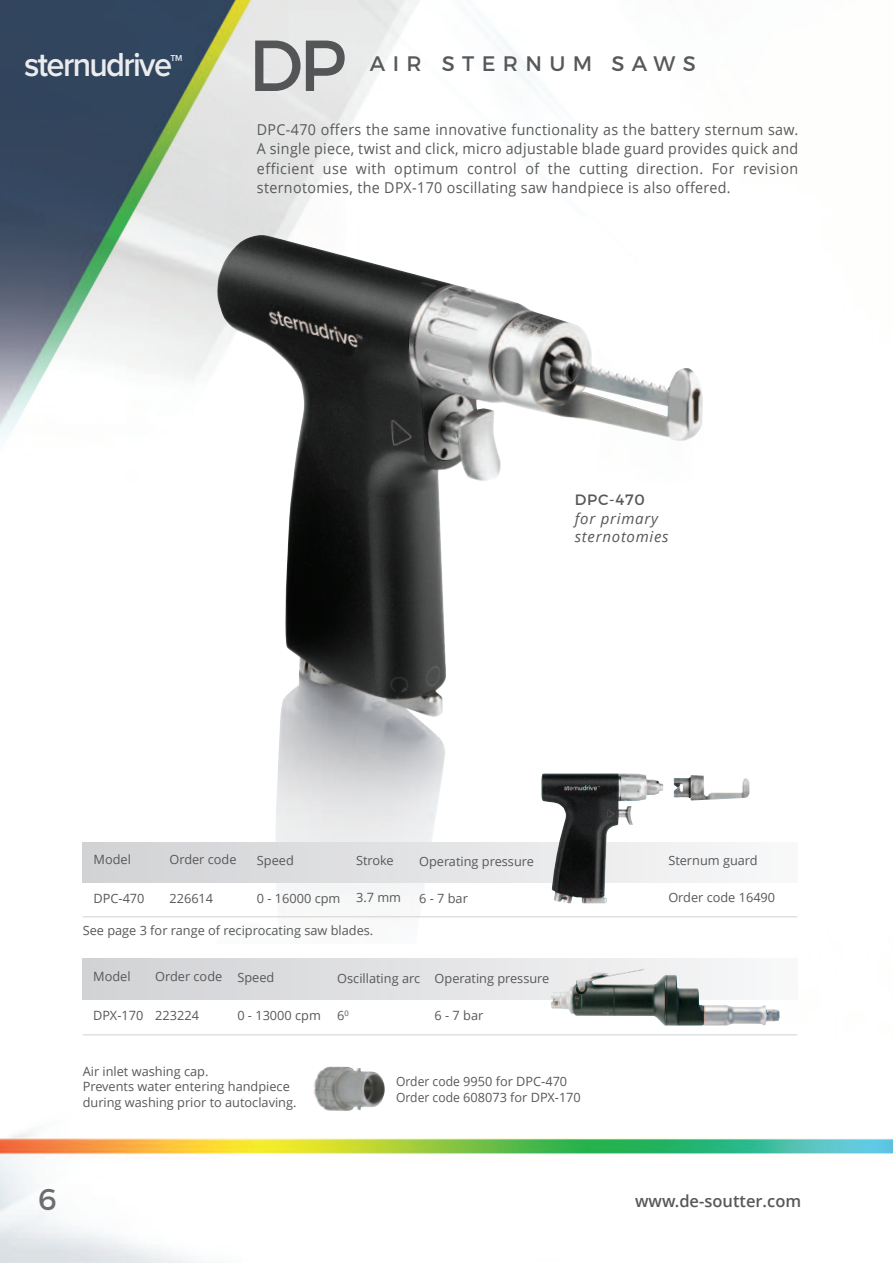
<style>
.page{position:relative;width:893px;height:1263px;background:#fff}
.page>*{position:absolute;margin:0;border:0;box-sizing:border-box;transform-origin:0 0}
.t1{font:72px "Montserrat";color:#545557}
.t2{font:600 34.5px "Proxima Nova";letter-spacing:-.05em;color:#ececee;scale:.94 1}
.t3{font:30px "Montserrat";color:#6c6d70}
.t4{font:21px "Montserrat";letter-spacing:.35em;color:#57585a}
.t5{font:600 16.5px "Open Sans";color:#57585a}
.t6{font:15px/19.5px "Open Sans";letter-spacing:.025em;color:#57585a;text-align:justify;scale:.95 1}
.t7{font:italic 15px/18.1px "Open Sans";letter-spacing:.05em;color:#57585a}
.t8{font:15px "Montserrat";letter-spacing:.05em;color:#57585a}
.t9{font:12.75px/15.5px "Open Sans";color:#57585a}
.t10{font:12.75px/15.5px "Open Sans";color:#57585a;scale:.95 1}
.t11{font:600 9px "Proxima Nova";color:#ececee;scale:.96 1}
</style>
<div class="page">
<img style="left:0;top:0;width:893px;height:1263px">
<img style="left:214px;top:234px;width:489px;height:710px">
<svg style="left:83px;top:843px;width:714px;height:40px"></svg>
<div style="left:83px;top:959px;width:714px;height:40px;background:linear-gradient(to right,#d1d2d4,#f8f8f9)"></div>
<hr style="left:83px;top:1034px;width:714px;height:1px;background:#d1d2d4">
<hr style="left:83px;top:916px;width:714px;height:1px;background:#d1d2d4">
<img style="left:674px;top:775px;width:75px;height:25px">
<img style="left:541px;top:773px;width:122px;height:130px">
<img style="left:550px;top:968px;width:230px;height:58px">
<img style="left:312px;top:1066px;width:74px;height:47px">
<h2 class="t2" style="left:24px;top:53px;width:159px">sternudrive</h2>
<p class="t11" style="left:170px;top:55px;width:14px">TM</p>
<h1 class="t1" style="left:249px;top:38px;width:99px">DP</h1>
<h3 class="t4" style="left:370px;top:56px;width:327px">AIR STERNUM SAWS</h3>
<p class="t6" style="left:257px;top:119px;width:571px">DPC-470 offers the same innovative functionality as the battery sternum saw.<br>A single piece, twist and click, micro adjustable blade guard provides quick and efficient use with optimum control of the cutting direction. For revision sternotomies, the DPX-170 oscillating saw handpiece is also offered.</p>
<p class="t8" style="left:575px;top:494px;width:72px">DPC-470</p>
<p class="t7" style="left:575px;top:509px;width:95px">for primary sternotomies</p>
<p class="t9" style="left:94px;top:851px;width:39px">Model</p>
<p class="t9" style="left:94px;top:890px;width:52px">DPC-470</p>
<p class="t9" style="left:169px;top:851px;width:69px">Order code</p>
<p class="t9" style="left:169px;top:890px;width:45px">226614</p>
<p class="t9" style="left:257px;top:852px;width:38px">Speed</p>
<p class="t9" style="left:257px;top:890px;width:85px">0 - 16000 cpm</p>
<p class="t9" style="left:356px;top:852px;width:39px">Stroke</p>
<p class="t9" style="left:356px;top:890px;width:47px">3.7 mm</p>
<p class="t9" style="left:419px;top:853px;width:116px">Operating pressure</p>
<p class="t9" style="left:419px;top:891px;width:50px">6-7bar</p>
<p class="t9" style="left:668px;top:852px;width:91px">Sternum guard</p>
<p class="t9" style="left:668px;top:890px;width:108px">Order code 16490</p>
<p class="t9" style="left:83px;top:922px;width:292px">See page 3 for range of reciprocating saw blades.</p>
<p class="t9" style="left:93px;top:969px;width:39px">Model</p>
<p class="t9" style="left:93px;top:1008px;width:52px">DPX-170</p>
<p class="t9" style="left:155px;top:969px;width:69px">Order code</p>
<p class="t9" style="left:155px;top:1008px;width:45px">223224</p>
<p class="t9" style="left:237px;top:969px;width:38px">Speed</p>
<p class="t9" style="left:237px;top:1007px;width:85px">0 - 13000 cpm</p>
<p class="t9" style="left:337px;top:970px;width:84px">Oscillating arc</p>
<p class="t9" style="left:337px;top:1007px;width:13px">6<sup>0</sup></p>
<p class="t9" style="left:435px;top:970px;width:116px">Operating pressure</p>
<p class="t9" style="left:435px;top:1007px;width:50px">6-7bar</p>
<p class="t9" style="left:83px;top:1063px;width:215px">Air inlet washing cap.<br>Prevents water entering handpiece during washing prior to autoclaving.</p>
<p class="t10" style="left:396px;top:1074px;width:196px">Order code 9950 for DPC-470<br>Order code 608073 for DPX-170</p>
<h3 class="t3" style="left:38px;top:1188px;width:20px">6</h3>
<p class="t5" style="left:635px;top:1189px;width:168px">www.de-soutter.com</p>
</div>
